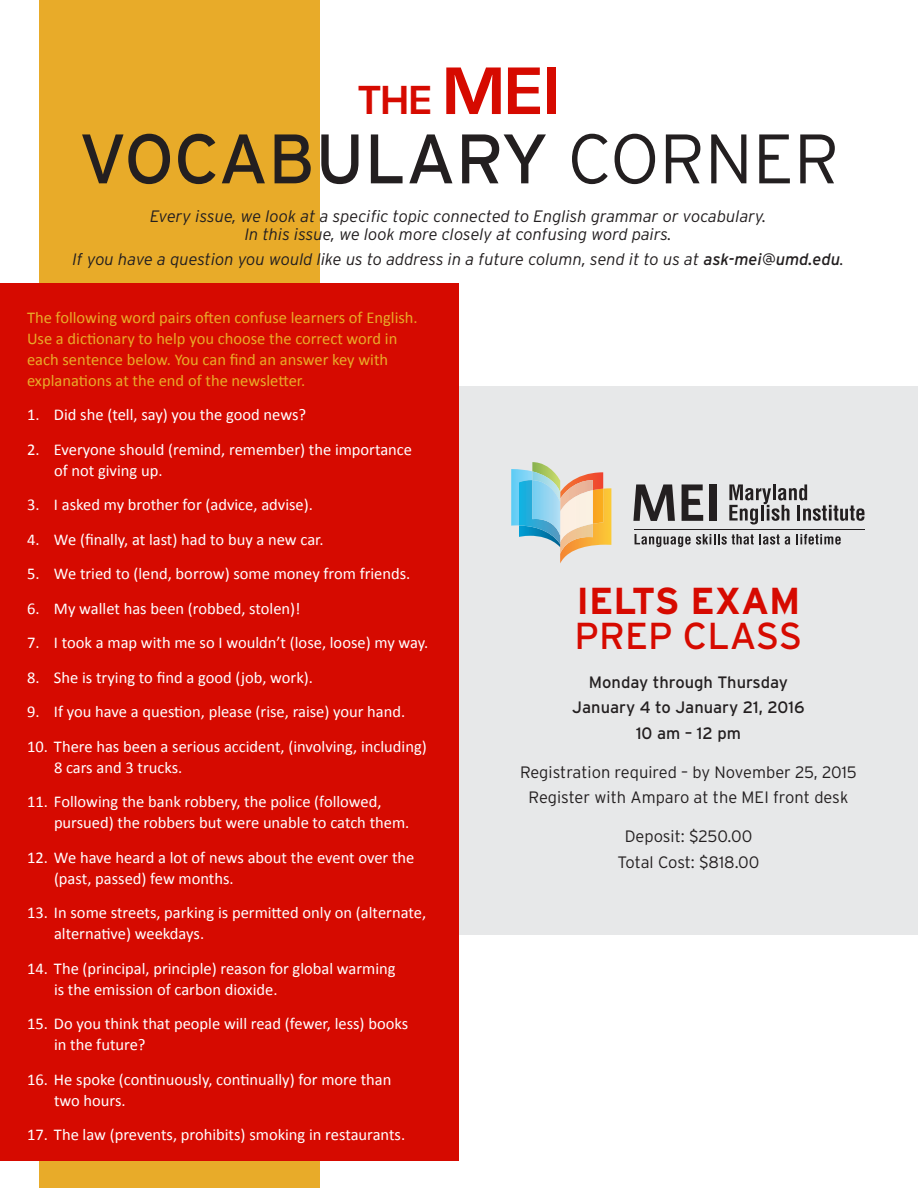
<style>
.page{position:relative;width:918px;height:1188px;background:#fff}
.page>*{position:absolute;margin:0;border:0;box-sizing:border-box;transform-origin:0 0}
.t1{font:69.75px "Interstate";color:#231f20}
.t2{font:700 41.85px "Eurostile";color:#d60a00}
.t3{font:700 37.5px/34.5px "Interstate";color:#d60a00}
.List_Paragraph{font:16.5px/21px "Calibri";color:#fff}
.t4{font:italic 300 16.5px/17.9px "Interstate";color:#231f20;text-align:center}
.t5{font:16.5px/21px "Calibri";color:#e8ab29}
.t6{font:300 16.5px "Interstate";color:#231f20}
.t7{font:16.5px "Interstate";color:#231f20}
.s1{font-size:69.75px}
.s2{font-weight:300}
.s3{font-weight:400}
</style>
<div class="page">
<div style="left:134px;top:386px;width:784px;height:548px;background:#e7e8e9"></div>
<svg style="left:511px;top:462px;width:100px;height:101px"></svg>
<div style="left:39px;top:0;width:281px;height:1188px;background:#e8ab29"></div>
<div style="left:0;top:284px;width:459px;height:877px;background:#d60a00"></div>
<svg style="left:729px;top:484px;width:136px;height:40px"></svg>
<svg style="left:635px;top:534px;width:155px;height:13px"></svg>
<svg style="left:796px;top:534px;width:45px;height:11px"></svg>
<hr style="left:634px;top:529px;width:231px;height:1px;background:#231f20">
<svg style="left:633px;top:484px;width:42px;height:37px"></svg>
<svg style="left:682px;top:484px;width:21px;height:37px"></svg>
<div style="left:709px;top:484px;width:7px;height:37px;background:#231f20"></div>
<p class="t2" style="left:358px;top:77px;width:203px">THE <span class="s1">MEI</span></p>
<p class="t1" style="left:79px;top:116px;width:762px">VOCABULARY <span class="s2">CORNER</span></p>
<p class="t4" style="left:150px;top:207px;width:618px">Every issue, we look at a specific topic connected to English grammar or vocabulary.<br>In this issue, we look more closely at confusing word pairs.</p>
<p class="t4" style="left:72px;top:250px;width:773px">If you have a question you would like us to address in a future column, send it to us at <span class="s3">ask-mei@umd.edu</span>.</p>
<p class="t5" style="left:27px;top:307px;width:392px">The following word pairs often confuse learners of English.<br>Use a dictionary to help you choose the correct word in each sentence below. You can find an answer key with explanations at the end of the newsletter.</p>
<p class="List_Paragraph" style="left:27px;top:404px;width:281px">1. Did she (tell, say) you the good news?</p>
<p class="List_Paragraph" style="left:54px;top:439px;width:360px;text-indent:-27px">2. Everyone should (remind, remember) the importance of not giving up.</p>
<p class="List_Paragraph" style="left:27px;top:494px;width:287px">3. I asked my brother for (advice, advise).</p>
<p class="List_Paragraph" style="left:27px;top:529px;width:298px">4. We (finally, at last) had to buy a new car.</p>
<p class="List_Paragraph" style="left:27px;top:563px;width:385px">5. We tried to (lend, borrow) some money from friends.</p>
<p class="List_Paragraph" style="left:27px;top:598px;width:275px">6. My wallet has been (robbed, stolen)!</p>
<p class="List_Paragraph" style="left:27px;top:632px;width:403px">7. I took a map with me so I wouldn’t (lose, loose) my way.</p>
<p class="List_Paragraph" style="left:27px;top:667px;width:288px">8. She is trying to find a good (job, work).</p>
<p class="List_Paragraph" style="left:27px;top:701px;width:380px">9. If you have a question, please (rise, raise) your hand.</p>
<p class="List_Paragraph" style="left:54px;top:736px;width:374px;text-indent:-27px">10. There has been a serious accident, (involving, including)<br>8 cars and 3 trucks.</p>
<p class="List_Paragraph" style="left:54px;top:791px;width:357px;text-indent:-27px">11. Following the bank robbery, the police (followed, pursued) the robbers but were unable to catch them.</p>
<p class="List_Paragraph" style="left:54px;top:847px;width:362px;text-indent:-27px">12. We have heard a lot of news about the event over the (past, passed) few months.</p>
<p class="List_Paragraph" style="left:54px;top:902px;width:374px;text-indent:-27px">13. In some streets, parking is permitted only on (alternate, alternative) weekdays.</p>
<p class="List_Paragraph" style="left:54px;top:958px;width:343px;text-indent:-27px">14. The (principal, principle) reason for global warming is the emission of carbon dioxide.</p>
<p class="List_Paragraph" style="left:54px;top:1013px;width:356px;text-indent:-27px">15. Do you think that people will read (fewer, less) books in the future?</p>
<p class="List_Paragraph" style="left:54px;top:1069px;width:339px;text-indent:-27px">16. He spoke (continuously, continually) for more than two hours.</p>
<p class="List_Paragraph" style="left:27px;top:1124px;width:380px">17. The law (prevents, prohibits) smoking in restaurants.</p>
<p class="t3" style="left:575px;top:583px;width:229px">IELTS EXAM<br><span class="s3">PREP CLASS</span></p>
<p class="t7" style="left:589px;top:672px;width:201px">Monday through Thursday</p>
<p class="t7" style="left:572px;top:697px;width:234px">January 4 to January 21, 2016</p>
<p class="t7" style="left:636px;top:723px;width:106px">10 am – 12 pm</p>
<p class="t6" style="left:520px;top:762px;width:338px">Registration required – by November 25, 2015</p>
<p class="t6" style="left:529px;top:787px;width:321px">Register with Amparo at the MEI front desk</p>
<p class="t6" style="left:625px;top:826px;width:129px">Deposit: $250.00</p>
<p class="t6" style="left:618px;top:852px;width:143px">Total Cost: $818.00</p>
</div>
